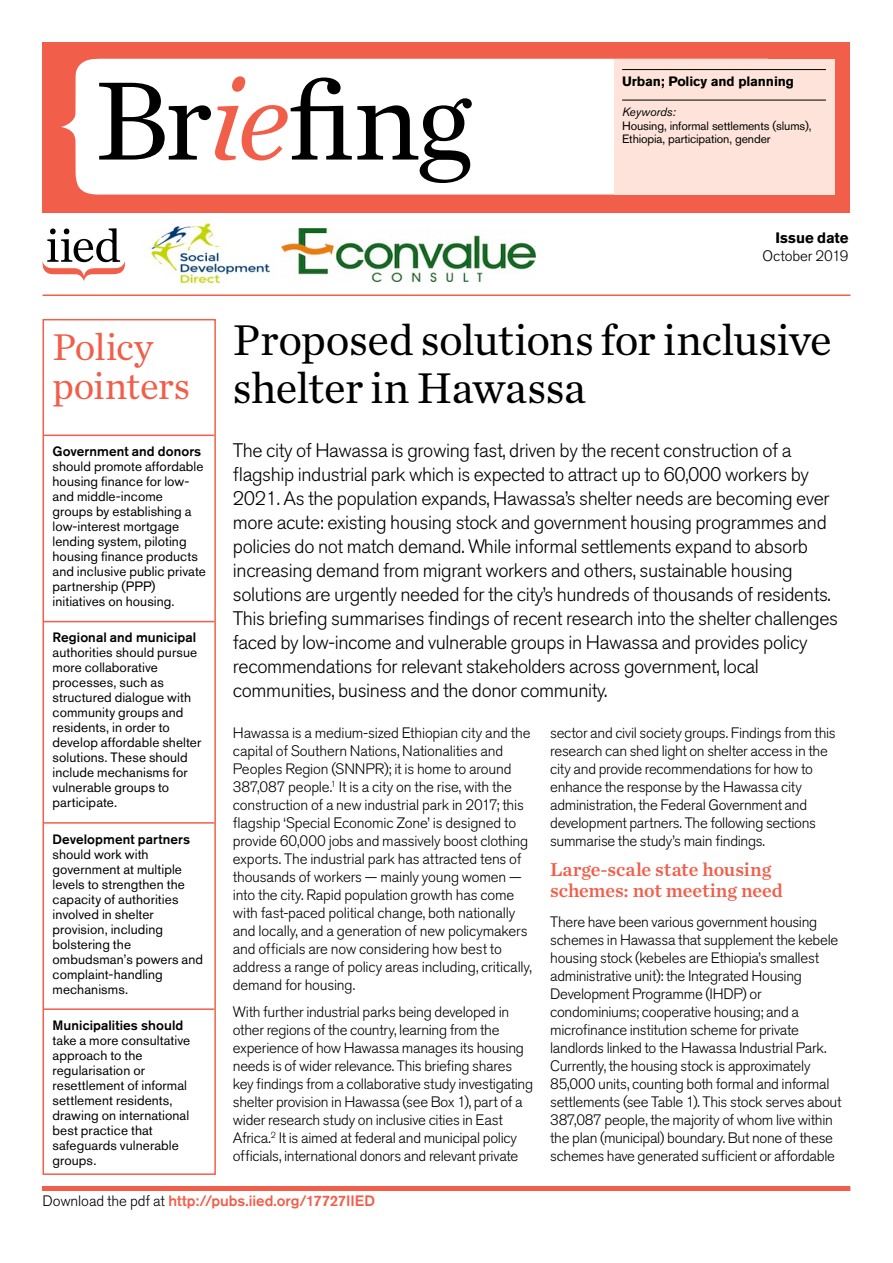
<style>
.page{position:relative;width:893px;height:1263px;background:#fff}
.page>*{position:absolute;margin:0;border:0;box-sizing:border-box;transform-origin:0 0}
.IIED_briefing_Title{font:116.7px "Chronicle Text G1";color:#000}
.IIED_briefing_Title-2{font:45px/48px "Chronicle Text G1";letter-spacing:-.01em;color:#000}
.IIED_briefing_Policy{font:39px/39px "Chronicle Text G1";letter-spacing:-.015em;color:#f15f4b}
.IIED_briefing_Summar{font:300 19.5px/24px "Akzidenz Grotesk BE";letter-spacing:-.02em;color:#000}
.IIED_briefing_Subhea{font:19.5px/21px "Chronicle Text G1 Semi";letter-spacing:-.005em;color:#f15f4b}
.IIED_briefing_Body_c{font:300 15px/18px "Akzidenz Grotesk BE";letter-spacing:-.02em;color:#000}
.IIED_briefing_Body_c-2{font:500 15px "Akzidenz Grotesk BE";letter-spacing:-.005em;color:#f15f4b}
.IIED_briefing_Policy-2{font:13.5px/15px "Akzidenz Grotesk BE";letter-spacing:.005em;color:#000}
.t1{font:700 13.5px "Akzidenz Grotesk BE";letter-spacing:-.01em;color:#000}
.t2{font:12px/13.5px "Akzidenz Grotesk BE";letter-spacing:-.01em;color:#000}
.s1{font-style:italic;color:#f15f4b}
.s2{font-style:italic}
.s3{font-weight:700}
.s4{font-weight:500}
.s5{font-weight:300;color:#000}
</style>
<div class="page">
<div style="left:43px;top:43px;width:807px;height:170px;background:#f15f4b"></div>
<div style="left:61px;top:59px;width:553px;height:136px;background:#fff"></div>
<svg style="left:42px;top:228px;width:83px;height:53px"></svg>
<div style="left:614px;top:59px;width:220px;height:136px;background:#fde3d9"></div>
<hr style="left:622px;top:69px;width:204px;height:1px;background:#000">
<hr style="left:622px;top:100px;width:204px;height:1px;background:#000">
<div style="left:43px;top:1186px;width:807px;height:5px;background:#f15f4b"></div>
<hr style="left:44px;top:435px;width:170px;height:1px;background:#f15f4b">
<hr style="left:44px;top:621px;width:170px;height:1px;background:#f15f4b">
<hr style="left:44px;top:822px;width:170px;height:2px;background:#f15f4b">
<hr style="left:44px;top:1008px;width:170px;height:2px;background:#f15f4b">
<div style="left:43px;top:319px;width:173px;height:856px;border:2px solid #f15f4b"></div>
<hr style="left:43px;top:294px;width:807px;height:2px;background:#f15f4b">
<img style="left:151px;top:223px;width:119px;height:61px">
<img style="left:282px;top:228px;width:253px;height:53px">
<p class="IIED_briefing_Title" style="left:94px;top:32px;width:379px">Br<span class="s1">ie</span>fing</p>
<p class="t1" style="left:622px;top:73px;width:173px">Urban; Policy and planning</p>
<p class="t2" style="left:622px;top:105px;width:191px"><span class="s2">Keywords:<br></span>Housing, informal settlements (slums),</p>
<p class="t2" style="left:622px;top:132px;width:150px">Ethiopia, participation, gender</p>
<p class="IIED_briefing_Body_c" style="left:762px;top:229px;width:88px;text-align:right"><span class="s3">Issue date<br></span>October 2019</p>
<p class="IIED_briefing_Policy" style="left:53px;top:325px;width:139px">Policy pointers</p>
<p class="IIED_briefing_Policy-2" style="left:53px;top:444px;width:155px"><span class="s4">Government and donors </span>should promote affordable housing finance for low&shy;and middle-income groups by establishing a low-interest mortgage lending system, piloting housing finance products and inclusive public private partnership (PPP) initiatives on housing.</p>
<p class="IIED_briefing_Policy-2" style="left:53px;top:630px;width:150px"><span class="s4">Regional and municipal </span>authorities should pursue more collaborative processes, such as structured dialogue with community groups and residents, in order to develop affordable shelter solutions. These should include mechanisms for vulnerable groups to participate.</p>
<p class="IIED_briefing_Policy-2" style="left:53px;top:831px;width:152px"><span class="s4">Development partners </span>should work with government at multiple levels to strengthen the capacity of authorities involved in shelter provision, including bolstering the ombudsman’s powers and complaint-handling mechanisms.</p>
<p class="IIED_briefing_Policy-2" style="left:53px;top:1017px;width:139px"><span class="s4">Municipalities should </span>take a more consultative approach to the regularisation or resettlement of informal settlement residents, drawing on international best practice that safeguards vulnerable groups.</p>
<p class="IIED_briefing_Title-2" style="left:233px;top:313px;width:601px">Proposed solutions for inclusive shelter in Hawassa</p>
<p class="IIED_briefing_Summar" style="left:233px;top:438px;width:607px">The city of Hawassa is growing fast, driven by the recent construction of a flagship industrial park which is expected to attract up to 60,000 workers by 2021. As the population expands, Hawassa’s shelter needs are becoming ever more acute: existing housing stock and government housing programmes and policies do not match demand. While informal settlements expand to absorb increasing demand from migrant workers and others, sustainable housing solutions are urgently needed for the city’s hundreds of thousands of residents.<br>This briefing summarises findings of recent research into the shelter challenges faced by low-income and vulnerable groups in Hawassa and provides policy recommendations for relevant stakeholders across government, local communities, business and the donor community.</p>
<p class="IIED_briefing_Body_c" style="left:233px;top:724px;width:301px">Hawassa is a medium-sized Ethiopian city and the capital of Southern Nations, Nationalities and Peoples Region (SNNPR); it is home to around 387,087 people.<sup>1</sup> It is a city on the rise, with the construction of a new industrial park in 2017; this flagship ‘Special Economic Zone’ is designed to provide 60,000 jobs and massively boost clothing exports. The industrial park has attracted tens of thousands of workers — mainly young women — into the city. Rapid population growth has come with fast-paced political change, both nationally and locally, and a generation of new policymakers and officials are now considering how best to address a range of policy areas including, critically, demand for housing.</p>
<p class="IIED_briefing_Body_c" style="left:233px;top:1003px;width:302px">With further industrial parks being developed in other regions of the country, learning from the experience of how Hawassa manages its housing needs is of wider relevance. This briefing shares key findings from a collaborative study investigating shelter provision in Hawassa (see Box 1), part of a wider research study on inclusive cities in East Africa.<sup>2</sup> It is aimed at federal and municipal policy officials, international donors and relevant private</p>
<p class="IIED_briefing_Body_c" style="left:550px;top:724px;width:287px">sector and civil society groups. Findings from this research can shed light on shelter access in the city and provide recommendations for how to enhance the response by the Hawassa city administration, the Federal Government and development partners. The following sections summarise the study’s main findings.</p>
<p class="IIED_briefing_Subhea" style="left:550px;top:858px;width:234px">Large-scale state housing schemes: not meeting need</p>
<p class="IIED_briefing_Body_c" style="left:550px;top:913px;width:293px">There have been various government housing schemes in Hawassa that supplement the kebele housing stock (kebeles are Ethiopia’s smallest administrative unit): the Integrated Housing Development Programme (IHDP) or condominiums; cooperative housing; and a microfinance institution scheme for private landlords linked to the Hawassa Industrial Park.<br>Currently, the housing stock is approximately 85,000 units, counting both formal and informal settlements (see Table 1). This stock serves about 387,087 people, the majority of whom live within the plan (municipal) boundary. But none of these schemes have generated sufficient or affordable</p>
<p class="IIED_briefing_Body_c-2" style="left:43px;top:1192px;width:334px"><span class="s5">Download the pdf at</span> http://pubs.iied.org/17727IIED</p>
</div>
